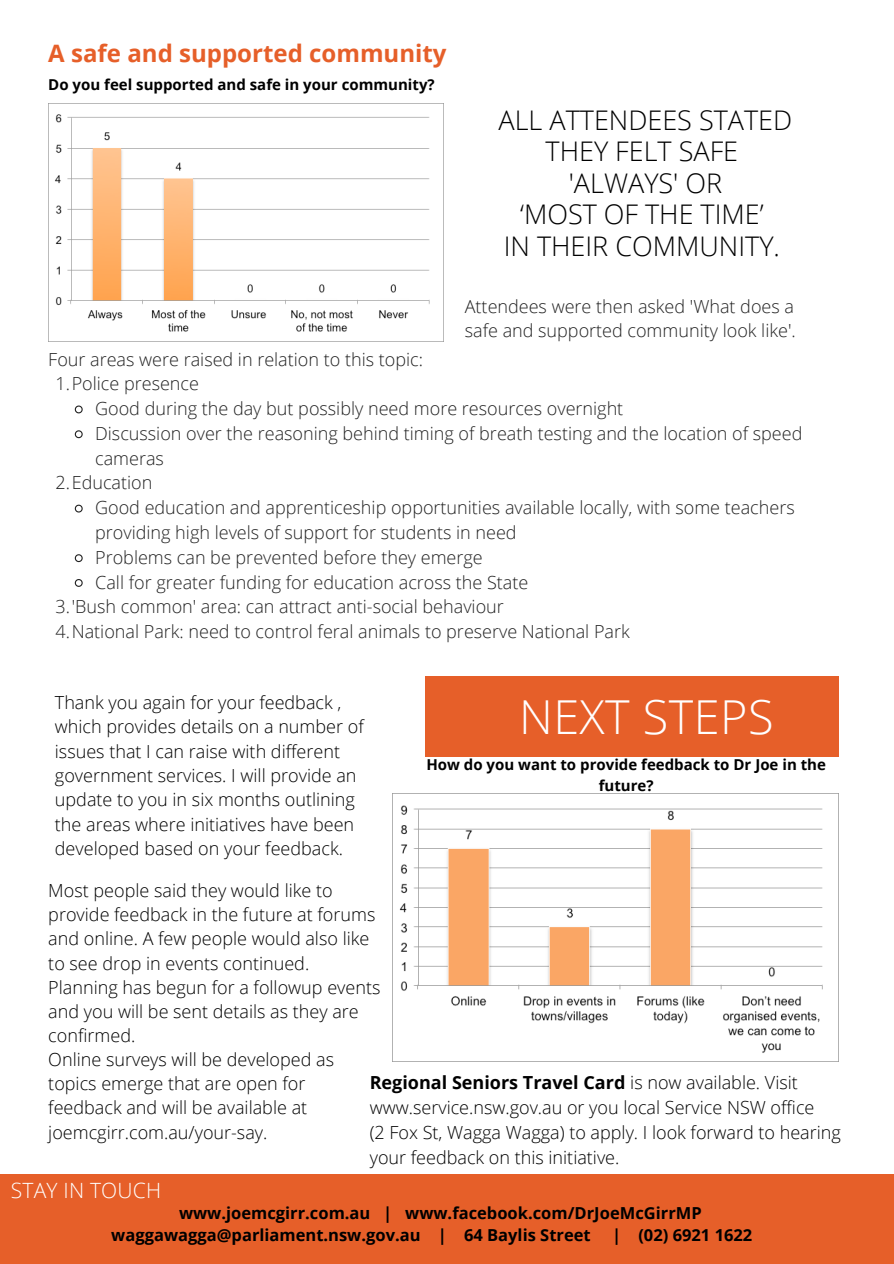
<style>
.page{position:relative;width:894px;height:1264px;background:#fff}
.page>*{position:absolute;margin:0;border:0;box-sizing:border-box;transform-origin:0 0}
.t1{font:300 46.8px "Open Sans";letter-spacing:.01em;color:#fff}
.t2{font:300 27px/31.5px "Open Sans";color:#000;text-align:center}
.t3{font:700 24px "Open Sans";color:#e65f29}
.t4{font:300 21px "Open Sans";letter-spacing:.01em;color:#fff}
.t5{font:300 18px/24.2px "Open Sans";color:#000}
.t6{font:300 18px/24.8px "Open Sans";color:#222}
.t7{font:700 16.5px/22.5px "Open Sans";color:#000}
.t8{font:700 15px/20.2px "Open Sans";color:#000;text-align:center}
.s1{font-weight:700}
</style>
<div class="page">
<div style="left:424px;top:676px;width:414px;height:80px;background:#e65f29"></div>
<div style="left:0;top:1174px;width:893px;height:89px;background:#e65f29"></div>
<img style="left:48px;top:104px;width:382px;height:237px">
<img style="left:392px;top:793px;width:446px;height:268px">
<svg style="left:74px;top:405px;width:9px;height:9px"></svg>
<svg style="left:74px;top:430px;width:9px;height:9px"></svg>
<svg style="left:74px;top:504px;width:9px;height:9px"></svg>
<svg style="left:74px;top:554px;width:9px;height:9px"></svg>
<svg style="left:74px;top:579px;width:9px;height:8px"></svg>
<h3 class="t3" style="left:48px;top:36px;width:399px">A safe and supported community</h3>
<p class="t8" style="left:48px;top:74px;width:388px">Do you feel supported and safe in your community?</p>
<p class="t6" style="left:48px;top:346px;width:376px">Four areas were raised in relation to this topic:</p>
<h2 class="t2" style="left:498px;top:103px;width:295px">ALL ATTENDEES STATED<br>THEY FELT SAFE 'ALWAYS' OR<br>‘MOST OF THE TIME’<br>IN THEIR COMMUNITY.</h2>
<p class="t6" style="left:464px;top:293px;width:332px">Attendees were then asked 'What does a safe and supported community look like'.</p>
<p class="t6" style="left:55px;top:371px;width:145px">1.Police presence</p>
<p class="t6" style="left:95px;top:396px;width:529px">Good during the day but possibly need more resources overnight</p>
<p class="t6" style="left:95px;top:420px;width:708px">Discussion over the reasoning behind timing of breath testing and the location of speed</p>
<p class="t6" style="left:95px;top:445px;width:70px">cameras</p>
<p class="t6" style="left:55px;top:470px;width:98px">2.Education</p>
<p class="t6" style="left:95px;top:495px;width:700px">Good education and apprenticeship opportunities available locally, with some teachers</p>
<p class="t6" style="left:95px;top:519px;width:423px">providing high levels of support for students in need</p>
<p class="t6" style="left:95px;top:544px;width:389px">Problems can be prevented before they emerge</p>
<p class="t6" style="left:95px;top:569px;width:434px">Call for greater funding for education across the State</p>
<p class="t6" style="left:55px;top:594px;width:450px">3.'Bush common' area: can attract anti-social behaviour</p>
<p class="t6" style="left:55px;top:618px;width:575px">4.National Park: need to control feral animals to preserve National Park</p>
<p class="t5" style="left:55px;top:690px;width:310px">Thank you again for your feedback , which provides details on a number of issues that I can raise with different government services. I will provide an update to you in six months outlining the areas where initiatives have been developed based on your feedback.</p>
<h1 class="t1" style="left:519px;top:684px;width:256px">NEXT STEPS</h1>
<p class="t8" style="left:426px;top:754px;width:401px">How do you want to provide feedback to Dr Joe in the future?</p>
<p class="t5" style="left:48px;top:878px;width:333px">Most people said they would like to provide feedback in the future at forums and online. A few people would also like to see drop in events continued.<br>Planning has begun for a followup events and you will be sent details as they are confirmed.<br>Online surveys will be developed as topics emerge that are open for feedback and will be available at joemcgirr.com.au/your-say.</p>
<p class="t5" style="left:369px;top:1070px;width:472px;line-height:24.8px"><span class="s1">Regional Seniors Travel Card</span> is now available. Visit www.service.nsw.gov.au or you local Service NSW office<br>(2 Fox St, Wagga Wagga) to apply. I look forward to hearing your feedback on this initiative.</p>
<p class="t4" style="left:11px;top:1175px;width:152px">STAY IN TOUCH</p>
<p class="t7" style="left:111px;top:1201px;width:592px;text-indent:68px">www.joemcgirr.com.au | www.facebook.com/DrJoeMcGirrMP waggawagga@parliament.nsw.gov.au | 64 Baylis Street</p>
<p class="t7" style="left:612px;top:1223px;width:142px">| (02) 6921 1622</p>
</div>
